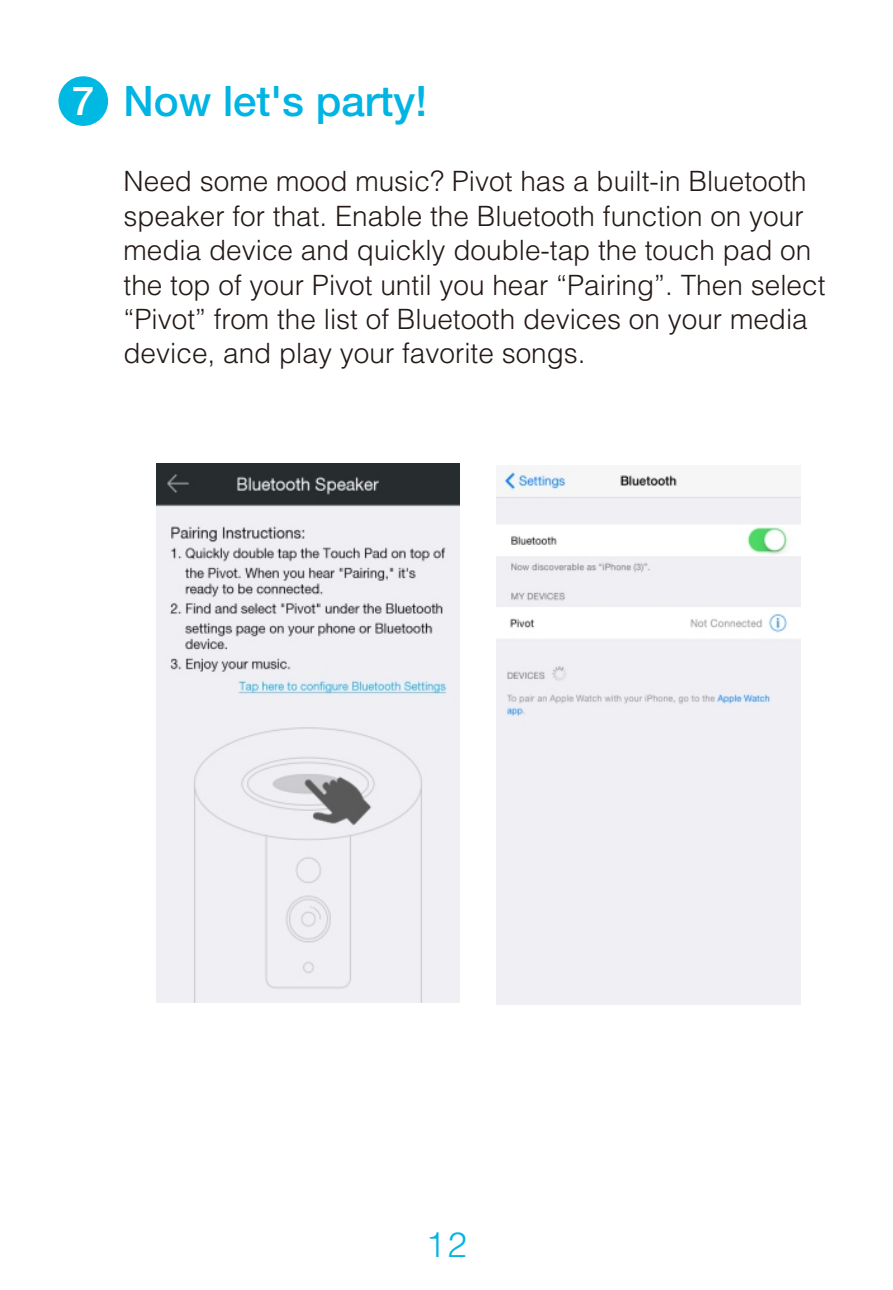
<style>
.page{position:relative;width:893px;height:1290px;background:#fff}
.page>*{position:absolute;margin:0;border:0;box-sizing:border-box;transform-origin:0 0}
.t1{font:500 42px "Helvetica 65";color:#00b4e3}
.t2{font:300 35px "Helvetica";color:#00b4e3}
.t3{font:300 28px/34.3px "Helvetica";color:#231916}
.s1{font-size:39.9px;color:#fff}
</style>
<div class="page">
<img style="left:156px;top:464px;width:304px;height:539px">
<img style="left:497px;top:465px;width:303px;height:539px">
<div style="left:58px;top:76px;width:50px;height:50px;background:#00b9e2;border-radius:50%"></div>
<h1 class="t1" style="left:72px;top:86px;width:356px"><span class="s1">7</span> Now let's party!</h1>
<p class="t3" style="left:124px;top:167px;width:703px">Need some mood music? Pivot has a built-in Bluetooth speaker for that. Enable the Bluetooth function on your media device and quickly double-tap the touch pad on the top of your Pivot until you hear “Pairing”. Then select “Pivot” from the list of Bluetooth devices on your media device, and play your favorite songs.</p>
<p class="t2" style="left:426px;top:1231px;width:42px">12</p>
</div>
